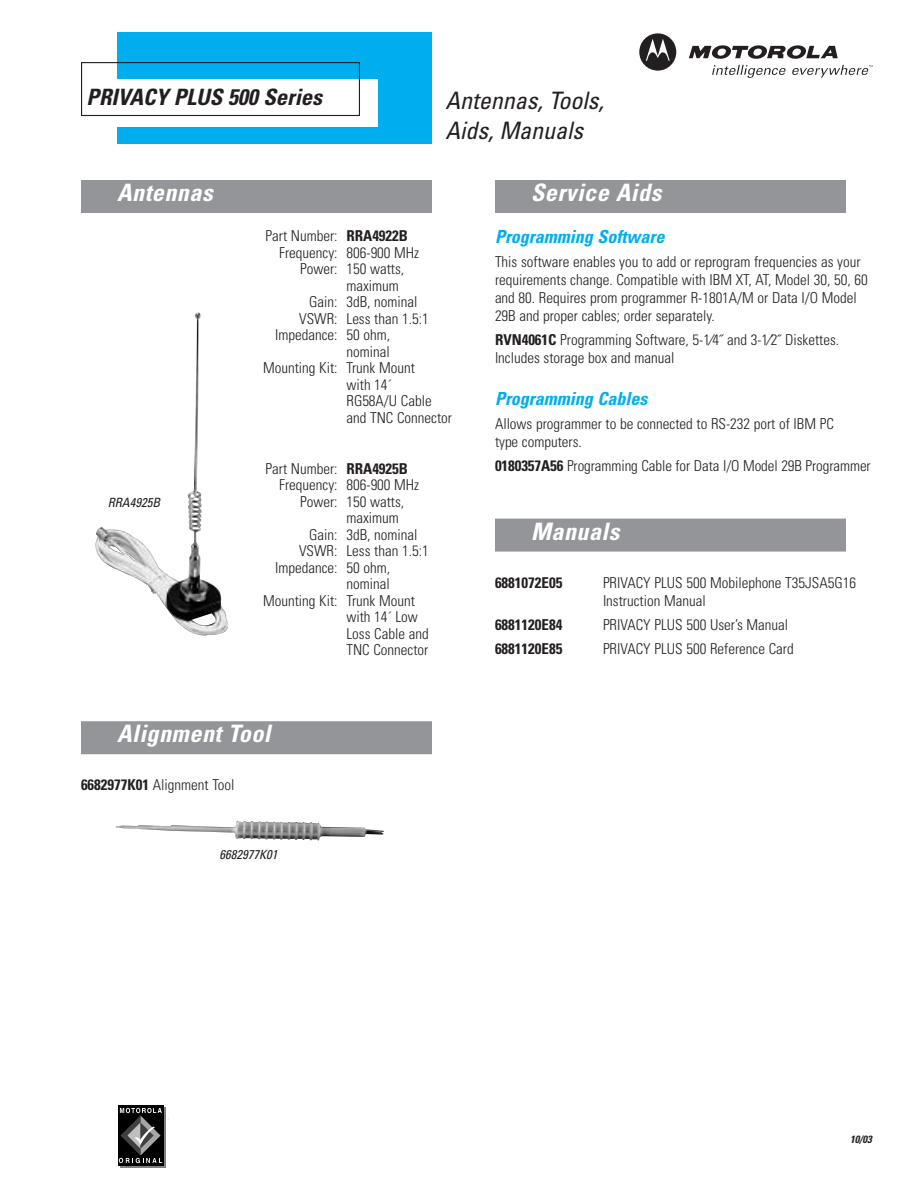
<style>
.page{position:relative;width:918px;height:1188px;background:#fff}
.page>*{position:absolute;margin:0;border:0;box-sizing:border-box;transform-origin:0 0}
.t1{font:italic 700 condensed 24px "Univers";letter-spacing:.02em;color:#fff}
.t2{font:italic condensed 24px/30px "Univers";color:#231f20}
.t3{font:italic 700 condensed 22.5px "Univers";color:#231f20}
.t4{font:italic 700 condensed 18px "Univers";color:#00aeef}
.t5{font:300 condensed 15px/18px "Univers";color:#231f20}
.t6{font:700 condensed 15px "Univers";color:#231f20}
.t7{font:italic condensed 12.75px "Univers";color:#231f20}
.t8{font:italic 700 condensed 10.5px "Univers";color:#231f20}
.s1{font-weight:700}
</style>
<div class="page">
<svg style="left:120px;top:1107px;width:45px;height:61px"></svg>
<div style="left:118px;top:1105px;width:45px;height:61px;background:#000"></div>
<svg style="left:119px;top:1108px;width:43px;height:55px"></svg>
<div style="left:117px;top:33px;width:315px;height:111px;background:#00aeef"></div>
<svg style="left:639px;top:33px;width:37px;height:38px"></svg>
<svg style="left:689px;top:45px;width:184px;height:33px"></svg>
<div style="left:81px;top:79px;width:297px;height:48px;background:#fff"></div>
<div style="left:81px;top:62px;width:279px;height:54px;border:1px solid #231f20"></div>
<div style="left:81px;top:721px;width:351px;height:33px;background:#939598"></div>
<div style="left:495px;top:180px;width:351px;height:33px;background:#939598"></div>
<div style="left:495px;top:519px;width:351px;height:33px;background:#939598"></div>
<div style="left:81px;top:180px;width:351px;height:33px;background:#939598"></div>
<img style="left:95px;top:312px;width:133px;height:323px">
<div style="left:95px;top:493px;width:79px;height:21px;background:#fff"></div>
<img style="left:116px;top:821px;width:268px;height:19px">
<h2 class="t3" style="left:87px;top:89px;width:237px">PRIVACY PLUS 500 Series</h2>
<h1 class="t2" style="left:446px;top:88px;width:160px">Antennas, Tools,<br>Aids, Manuals</h1>
<h1 class="t1" style="left:117px;top:184px;width:97px">Antennas</h1>
<p class="t7" style="left:108px;top:498px;width:54px">RRA4925B</p>
<p class="t5" style="left:266px;top:228px;width:144px">Part Number: <span class="s1">RRA4922B</span></p>
<p class="t5" style="left:279px;top:245px;width:142px">Frequency: 806-900 MHz</p>
<p class="t5" style="left:300px;top:261px;width:106px">Power: 150 watts,</p>
<p class="t5" style="left:346px;top:278px;width:54px">maximum</p>
<p class="t5" style="left:309px;top:294px;width:110px">Gain: 3dB, nominal</p>
<p class="t5" style="left:299px;top:311px;width:131px">VSWR: Less than 1.5:1</p>
<p class="t5" style="left:275px;top:327px;width:117px">Impedance: 50 ohm,</p>
<p class="t5" style="left:347px;top:344px;width:45px">nominal</p>
<p class="t5" style="left:263px;top:360px;width:153px">Mounting Kit: Trunk Mount</p>
<p class="t5" style="left:347px;top:377px;width:47px">with 14´</p>
<p class="t5" style="left:347px;top:393px;width:87px">RG58A/U Cable</p>
<p class="t5" style="left:347px;top:410px;width:107px">and TNC Connector</p>
<p class="t5" style="left:266px;top:461px;width:144px">Part Number: <span class="s1">RRA4925B</span></p>
<p class="t5" style="left:279px;top:477px;width:142px">Frequency: 806-900 MHz</p>
<p class="t5" style="left:300px;top:494px;width:106px">Power: 150 watts,</p>
<p class="t5" style="left:346px;top:510px;width:54px">maximum</p>
<p class="t5" style="left:309px;top:527px;width:110px">Gain: 3dB, nominal</p>
<p class="t5" style="left:299px;top:543px;width:131px">VSWR: Less than 1.5:1</p>
<p class="t5" style="left:275px;top:560px;width:117px">Impedance: 50 ohm,</p>
<p class="t5" style="left:346px;top:576px;width:45px">nominal</p>
<p class="t5" style="left:263px;top:593px;width:153px">Mounting Kit: Trunk Mount</p>
<p class="t5" style="left:346px;top:609px;width:73px">with 14´ Low</p>
<p class="t5" style="left:346px;top:626px;width:84px">Loss Cable and</p>
<p class="t5" style="left:346px;top:642px;width:83px">TNC Connector</p>
<h1 class="t1" style="left:117px;top:725px;width:155px">Alignment Tool</h1>
<p class="t5" style="left:81px;top:777px;width:155px"><span class="s1">6682977K01</span> Alignment Tool</p>
<p class="t7" style="left:220px;top:849px;width:60px">6682977K01</p>
<h1 class="t1" style="left:531px;top:184px;width:132px">Service Aids</h1>
<p class="t4" style="left:495px;top:230px;width:171px">Programming Software</p>
<p class="t5" style="left:495px;top:254px;width:374px">This software enables you to add or reprogram frequencies as your requirements change. Compatible with IBM XT, AT, Model 30, 50, 60 and 80. Requires prom programmer R-1801A/M or Data I/O Model 29B and proper cables; order separately.</p>
<p class="t5" style="left:495px;top:332px;width:346px"><span class="s1">RVN4061C</span> Programming Software, 5-1⁄4˝ and 3-1⁄2˝ Diskettes.<br>Includes storage box and manual</p>
<p class="t4" style="left:495px;top:392px;width:154px">Programming Cables</p>
<p class="t5" style="left:495px;top:416px;width:340px">Allows programmer to be connected to RS-232 port of IBM PC type computers.</p>
<p class="t5" style="left:495px;top:458px;width:377px"><span class="s1">0180357A56</span> Programming Cable for Data I/O Model 29B Programmer</p>
<h1 class="t1" style="left:531px;top:522px;width:90px">Manuals</h1>
<p class="t6" style="left:495px;top:577px;width:69px">6881072E05</p>
<p class="t5" style="left:603px;top:575px;width:255px">PRIVACY PLUS 500 Mobilephone T35JSA5G16<br>Instruction Manual</p>
<p class="t6" style="left:495px;top:619px;width:69px">6881120E84</p>
<p class="t5" style="left:603px;top:617px;width:187px">PRIVACY PLUS 500 User’s Manual</p>
<p class="t6" style="left:495px;top:643px;width:69px">6881120E85</p>
<p class="t5" style="left:603px;top:641px;width:192px">PRIVACY PLUS 500 Reference Card</p>
<p class="t8" style="left:850px;top:1136px;width:23px">10/03</p>
</div>
